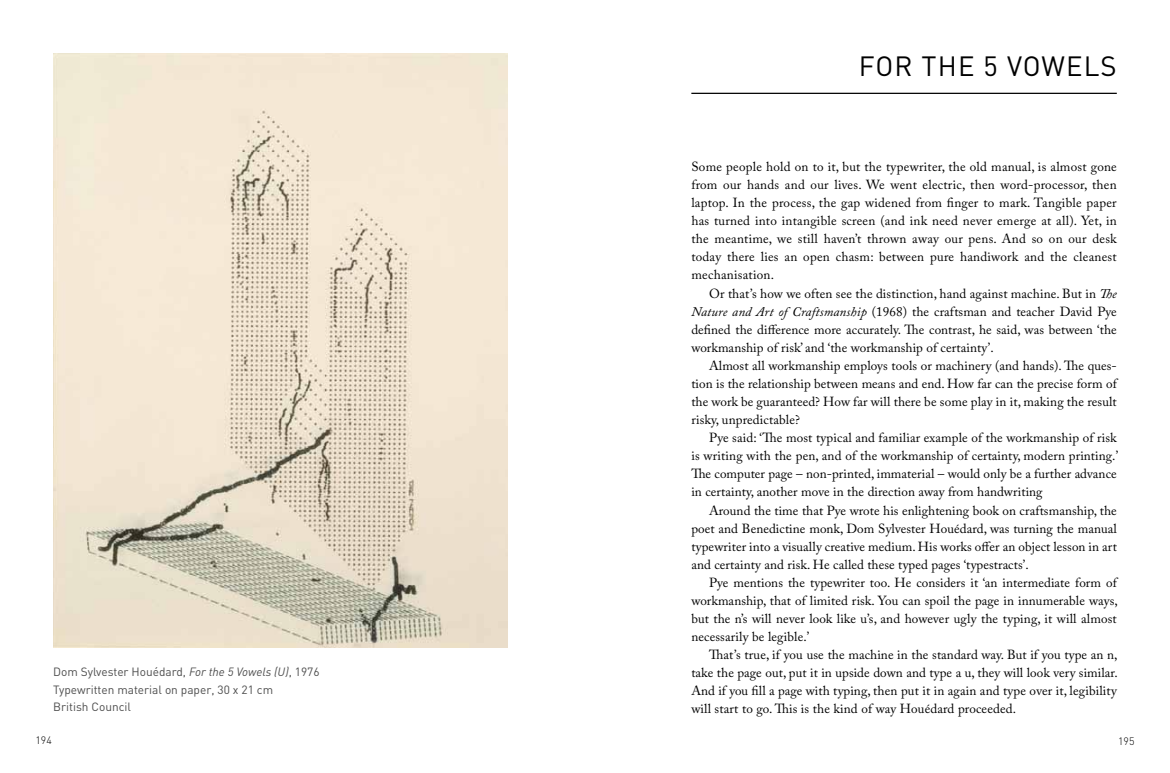
<style>
.page{position:relative;width:1170px;height:773px;background:#fff}
.page>*{position:absolute;margin:0;border:0;box-sizing:border-box;transform-origin:0 0}
.t1{font:27.5px "DIN";letter-spacing:.04em;color:#000}
.t2{font:13.12px/18.1px "Adobe Caslon Pro";letter-spacing:.01em;color:#000;text-align:justify}
.t3{font:11.88px/17.5px "DIN";color:#4d4d4d}
.t4{font:300 10.62px "DIN";color:#000}
.s1{font-style:italic}
</style>
<div class="page">
<hr style="left:691px;top:93px;width:425px;height:1px;background:#000">
<img style="left:53px;top:53px;width:454px;height:594px">
<p class="t3" style="left:53px;top:663px;width:268px">Dom Sylvester Houédard, <span class="s1">For the 5 Vowels (U)</span>, 1976<br>Typewritten material on paper, 30 x 21 cm<br>British Council</p>
<h1 class="t1" style="left:858px;top:48px;width:259px">FOR THE 5 VOWELS</h1>
<p class="t2" style="left:691px;top:157px;width:427px">Some people hold on to it, but the typewriter, the old manual, is almost gone from our hands and our lives. We went electric, then word-processor, then laptop. In the process, the gap widened from finger to mark. Tangible paper has turned into intangible screen (and ink need never emerge at all). Yet, in the meantime, we still haven’t thrown away our pens. And so on our desk today there lies an open chasm: between pure handiwork and the cleanest mechanisation.</p>
<p class="t2" style="left:691px;top:284px;width:427px;text-indent:18px">Or that’s how we often see the distinction, hand against machine. But in <span class="s1">The Nature and Art of Craftsmanship</span> (1968) the craftsman and teacher David Pye defined the difference more accurately. The contrast, he said, was between ‘the workmanship of risk’ and ‘the workmanship of certainty’.</p>
<p class="t2" style="left:691px;top:356px;width:427px;text-indent:18px">Almost all workmanship employs tools or machinery (and hands). The ques&shy;tion is the relationship between means and end. How far can the precise form of the work be guaranteed? How far will there be some play in it, making the result risky, unpredictable?</p>
<p class="t2" style="left:691px;top:428px;width:428px;text-indent:18px">Pye said: ‘The most typical and familiar example of the workmanship of risk is writing with the pen, and of the workmanship of certainty, modern printing.’ The computer page – non-printed, immaterial – would only be a further advance in certainty, another move in the direction away from handwriting</p>
<p class="t2" style="left:691px;top:501px;width:427px;text-indent:18px">Around the time that Pye wrote his enlightening book on craftsmanship, the poet and Benedictine monk, Dom Sylvester Houédard, was turning the manual typewriter into a visually creative medium. His works offer an object lesson in art and certainty and risk. He called these typed pages ‘typestracts’.</p>
<p class="t2" style="left:691px;top:573px;width:428px;text-indent:18px">Pye mentions the typewriter too. He considers it ‘an intermediate form of workmanship, that of limited risk. You can spoil the page in innumerable ways, but the n’s will never look like u’s, and however ugly the typing, it will almost necessarily be legible.’</p>
<p class="t2" style="left:691px;top:645px;width:428px;text-indent:18px">That’s true, if you use the machine in the standard way. But if you type an n, take the page out, put it in upside down and type a u, they will look very similar.<br>And if you fill a page with typing, then put it in again and type over it, legibility will start to go. This is the kind of way Houédard proceeded.</p>
<p class="t4" style="left:35px;top:733px;width:18px">194</p>
<p class="t4" style="left:1117px;top:734px;width:18px">195</p>
</div>
